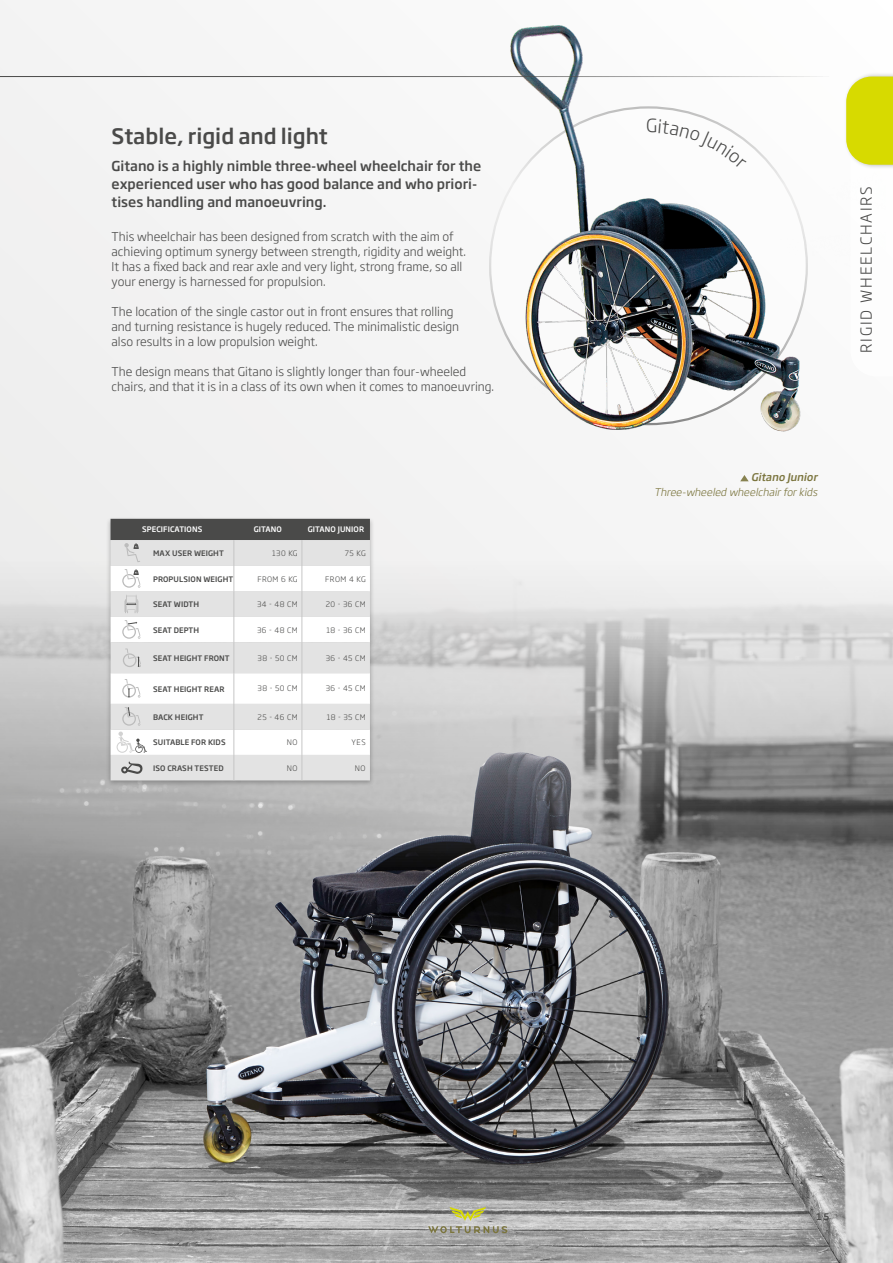
<style>
.page{position:relative;width:893px;height:1263px;background:#f4f4f4}
.page>*{position:absolute;margin:0;border:0;box-sizing:border-box;transform-origin:0 0}
.t1{font:500 21px "Soho Gothic Pro";color:#4a4a49}
.t2{font:300 15px "Soho Gothic Pro";letter-spacing:.125em;color:#4a4a49}
.t3{font:500 13.5px/18px "Soho Gothic Pro";color:#4a4a49}
.t4{font:300 12px/15px "Soho Gothic Pro";color:#4a4a49}
.t5{font:italic 300 10.5px "Soho Gothic Pro";color:#7b753e}
.t6{font:italic 500 10.5px "Soho Gothic Pro";color:#7b753e}
.t7{font:500 9px "Soho Gothic Pro";color:#4a4a49}
.t8{font:500 7.5px "Soho Gothic Pro";letter-spacing:.015em;color:#4a4a49}
.t9{font:300 7.5px "Soho Gothic Pro";letter-spacing:.05em;color:#4a4a49}
.t10{font:500 7.5px "Soho Gothic Pro";letter-spacing:.015em;color:#fff}
</style>
<div class="page">
<img style="left:0;top:567px;width:893px;height:696px">
<img style="left:502px;top:8px;width:383px;height:424px">
<div style="left:418px;top:1197px;width:100px;height:47px;background:#fff;opacity:.75"></div>
<svg style="left:428px;top:1207px;width:79px;height:26px;background:#afae98"></svg>
<hr style="left:128px;top:1177px;width:680px;height:1px;background:#4a4a49">
<hr style="left:0;top:76px;width:829px;height:1px;background:#4a4a49">
<div style="left:843px;top:72px;width:50px;height:97px;background:#000;opacity:.25"></div>
<svg style="left:846px;top:77px;width:47px;height:299px"></svg>
<div style="left:106px;top:516px;width:269px;height:271px;background:#000;opacity:.25"></div>
<div style="left:111px;top:755px;width:259px;height:25px;background:#e3e3e3"></div>
<svg style="left:111px;top:642px;width:259px;height:113px;fill:#e3e3e3"></svg>
<hr style="left:234px;top:642px;width:1px;height:31px;background:#c6c6c6">
<hr style="left:302px;top:642px;width:1px;height:31px;background:#c6c6c6">
<hr style="left:234px;top:673px;width:1px;height:31px;background:#c6c6c6">
<hr style="left:302px;top:673px;width:1px;height:31px;background:#c6c6c6">
<svg style="left:234px;top:704px;width:1px;height:76px"></svg>
<svg style="left:302px;top:704px;width:1px;height:76px"></svg>
<svg style="left:111px;top:519px;width:259px;height:123px"></svg>
<svg style="left:123px;top:648px;width:18px;height:19px"></svg>
<svg style="left:122px;top:679px;width:18px;height:19px"></svg>
<svg style="left:117px;top:707px;width:30px;height:46px"></svg>
<svg style="left:121px;top:761px;width:21px;height:13px"></svg>
<svg style="left:740px;top:475px;width:9px;height:6px"></svg>
<svg style="left:647px;top:119px;width:99px;height:50px"></svg>
<h1 class="t1" style="left:112px;top:120px;width:218px">Stable, rigid and light</h1>
<p class="t3" style="left:112px;top:156px;width:371px">Gitano is a highly nimble three-wheel wheelchair for the experienced user who has good balance and who priori&shy;tises handling and manoeuvring.</p>
<p class="t4" style="left:112px;top:229px;width:356px">This wheelchair has been designed from scratch with the aim of achieving optimum synergy between strength, rigidity and weight.<br>It has a fixed back and rear axle and very light, strong frame, so all your energy is harnessed for propulsion.</p>
<p class="t4" style="left:112px;top:304px;width:349px">The location of the single castor out in front ensures that rolling and turning resistance is hugely reduced. The minimalistic design also results in a low propulsion weight.</p>
<p class="t4" style="left:112px;top:364px;width:384px">The design means that Gitano is slightly longer than four-wheeled chairs, and that it is in a class of its own when it comes to manoeuvring.</p>
<p class="t10" style="left:142px;top:524px;width:62px">SPECIFICATIONS</p>
<p class="t10" style="left:254px;top:524px;width:30px">GITANO</p>
<p class="t10" style="left:308px;top:524px;width:58px">GITANO JUNIOR</p>
<p class="t8" style="left:153px;top:547px;width:72px">MAX USER WEIGHT</p>
<p class="t9" style="left:272px;top:547px;width:27px">130 KG</p>
<p class="t9" style="left:345px;top:547px;width:22px">75 KG</p>
<p class="t8" style="left:153px;top:573px;width:82px">PROPULSION WEIGHT</p>
<p class="t9" style="left:257px;top:573px;width:42px">FROM 6 KG</p>
<p class="t9" style="left:325px;top:573px;width:42px">FROM 4 KG</p>
<p class="t8" style="left:153px;top:598px;width:47px">SEAT WIDTH</p>
<p class="t9" style="left:257px;top:598px;width:42px">34 - 48 CM</p>
<p class="t9" style="left:326px;top:598px;width:41px">20 - 36 CM</p>
<p class="t8" style="left:153px;top:624px;width:48px">SEAT DEPTH</p>
<p class="t9" style="left:257px;top:624px;width:42px">36 - 48 CM</p>
<p class="t9" style="left:326px;top:624px;width:41px">18 - 36 CM</p>
<p class="t8" style="left:153px;top:652px;width:78px">SEAT HEIGHT FRONT</p>
<p class="t9" style="left:258px;top:652px;width:42px">38 - 50 CM</p>
<p class="t9" style="left:326px;top:652px;width:41px">36 - 45 CM</p>
<p class="t8" style="left:153px;top:683px;width:73px">SEAT HEIGHT REAR</p>
<p class="t9" style="left:258px;top:683px;width:42px">38 - 50 CM</p>
<p class="t9" style="left:326px;top:683px;width:41px">36 - 45 CM</p>
<p class="t8" style="left:153px;top:711px;width:52px">BACK HEIGHT</p>
<p class="t9" style="left:258px;top:711px;width:41px">25 - 46 CM</p>
<p class="t9" style="left:327px;top:711px;width:40px">18 - 35 CM</p>
<p class="t8" style="left:153px;top:736px;width:74px">SUITABLE FOR KIDS</p>
<p class="t9" style="left:287px;top:736px;width:12px">NO</p>
<p class="t9" style="left:352px;top:736px;width:16px">YES</p>
<p class="t8" style="left:153px;top:762px;width:72px">ISO CRASH TESTED</p>
<p class="t9" style="left:287px;top:762px;width:12px">NO</p>
<p class="t9" style="left:355px;top:762px;width:12px">NO</p>
<p class="t2" style="left:854px;top:353px;width:168px;rotate:-90deg">RIGID WHEELCHAIRS</p>
<p class="t6" style="left:751px;top:469px;width:70px">Gitano Junior</p>
<p class="t5" style="left:654px;top:484px;width:167px">Three-wheeled wheelchairforkids</p>
<p class="t7" style="left:817px;top:1210px;width:14px">15</p>
</div>
